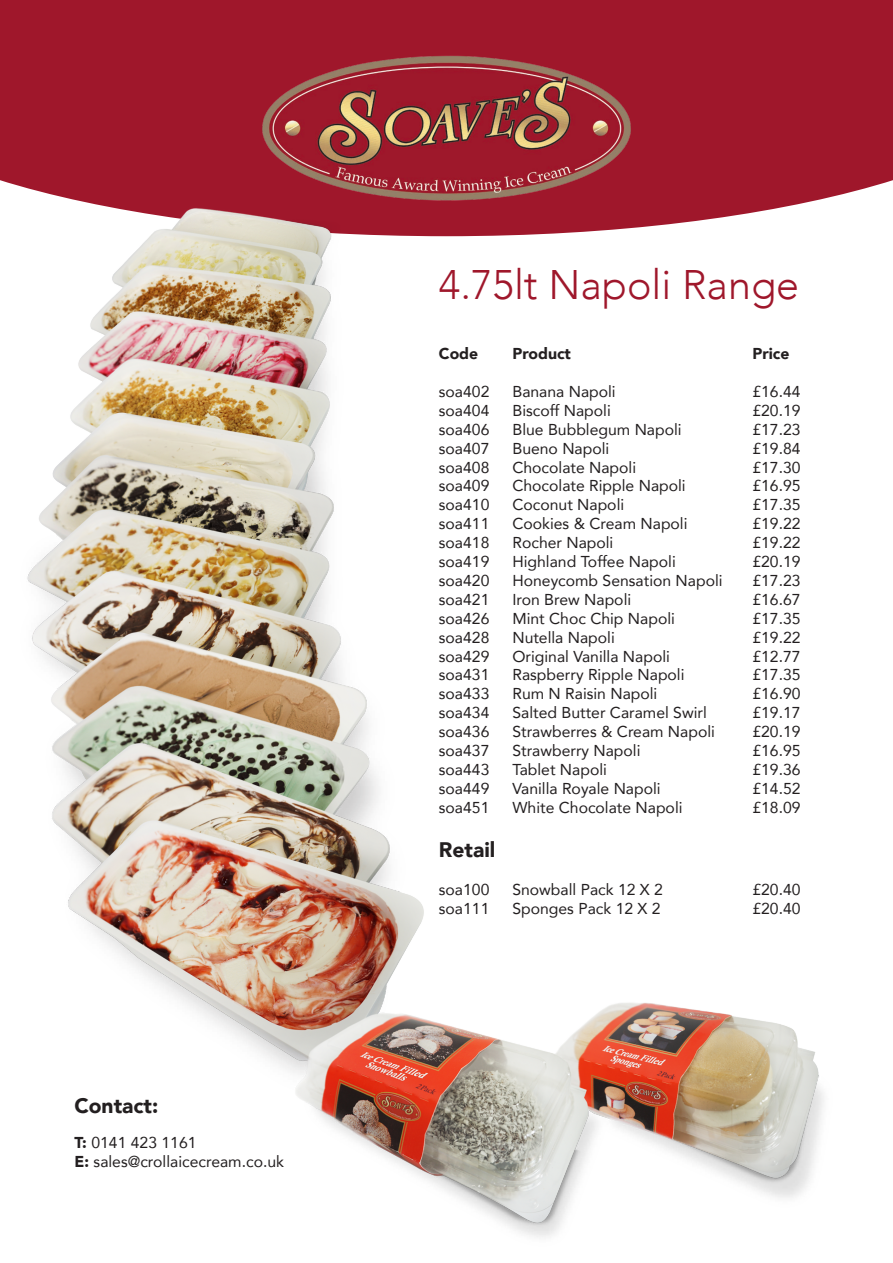
<style>
.page{position:relative;width:893px;height:1263px;background:#fff}
.page>*{position:absolute;margin:0;border:0;box-sizing:border-box;transform-origin:0 0}
.t1{font:300 41.25px "Avenir";color:#9f172b}
.t2{font:900 21px "Avenir";color:#231f20}
.t3{font:15.75px "Avenir";color:#231f20}
.t4{font:900 15.75px "Avenir";color:#231f20}
.s1{font-weight:900}
</style>
<div class="page">
<div style="left:0;top:0;width:893px;height:136px;background:#9f172b"></div>
<img style="left:0;top:136px;width:893px;height:1101px">
<img style="left:258px;top:51px;width:376px;height:155px">
<p class="t2" style="left:74px;top:1087px;width:85px">Contact:</p>
<p class="t3" style="left:74px;top:1130px;width:124px"><span class="s1">T:</span> 0141 423 1161</p>
<p class="t3" style="left:74px;top:1149px;width:211px"><span class="s1">E:</span> sales@crollaicecream.co.uk</p>
<p class="t1" style="left:439px;top:260px;width:362px">4.75lt Napoli Range</p>
<p class="t4" style="left:439px;top:340px;width:41px">Code</p>
<p class="t4" style="left:512px;top:340px;width:60px">Product</p>
<p class="t4" style="left:752px;top:340px;width:39px">Price</p>
<p class="t3" style="left:439px;top:379px;width:52px">soa402</p>
<p class="t3" style="left:512px;top:379px;width:105px">Banana Napoli</p>
<p class="t3" style="left:752px;top:379px;width:50px">£16.44</p>
<p class="t3" style="left:439px;top:398px;width:52px">soa404</p>
<p class="t3" style="left:512px;top:398px;width:100px">Biscoff Napoli</p>
<p class="t3" style="left:752px;top:398px;width:50px">£20.19</p>
<p class="t3" style="left:439px;top:417px;width:52px">soa406</p>
<p class="t3" style="left:512px;top:417px;width:171px">Blue Bubblegum Napoli</p>
<p class="t3" style="left:752px;top:417px;width:50px">£17.23</p>
<p class="t3" style="left:439px;top:435px;width:52px">soa407</p>
<p class="t3" style="left:512px;top:435px;width:98px">Bueno Napoli</p>
<p class="t3" style="left:752px;top:435px;width:50px">£19.84</p>
<p class="t3" style="left:439px;top:454px;width:52px">soa408</p>
<p class="t3" style="left:512px;top:454px;width:125px">Chocolate Napoli</p>
<p class="t3" style="left:752px;top:454px;width:50px">£17.30</p>
<p class="t3" style="left:439px;top:473px;width:52px">soa409</p>
<p class="t3" style="left:512px;top:473px;width:175px">Chocolate Ripple Napoli</p>
<p class="t3" style="left:752px;top:473px;width:50px">£16.95</p>
<p class="t3" style="left:439px;top:492px;width:52px">soa410</p>
<p class="t3" style="left:512px;top:492px;width:113px">Coconut Napoli</p>
<p class="t3" style="left:752px;top:492px;width:50px">£17.35</p>
<p class="t3" style="left:439px;top:511px;width:52px">soa411</p>
<p class="t3" style="left:512px;top:511px;width:177px">Cookies &amp; Cream Napoli</p>
<p class="t3" style="left:752px;top:511px;width:50px">£19.22</p>
<p class="t3" style="left:439px;top:530px;width:52px">soa418</p>
<p class="t3" style="left:512px;top:530px;width:102px">Rocher Napoli</p>
<p class="t3" style="left:752px;top:530px;width:50px">£19.22</p>
<p class="t3" style="left:439px;top:549px;width:52px">soa419</p>
<p class="t3" style="left:512px;top:549px;width:165px">Highland Toffee Napoli</p>
<p class="t3" style="left:752px;top:549px;width:50px">£20.19</p>
<p class="t3" style="left:439px;top:568px;width:52px">soa420</p>
<p class="t3" style="left:512px;top:568px;width:212px">Honeycomb Sensation Napoli</p>
<p class="t3" style="left:752px;top:568px;width:50px">£17.23</p>
<p class="t3" style="left:439px;top:587px;width:52px">soa421</p>
<p class="t3" style="left:512px;top:587px;width:120px">Iron Brew Napoli</p>
<p class="t3" style="left:752px;top:587px;width:50px">£16.67</p>
<p class="t3" style="left:439px;top:606px;width:52px">soa426</p>
<p class="t3" style="left:512px;top:606px;width:164px">Mint Choc Chip Napoli</p>
<p class="t3" style="left:752px;top:606px;width:50px">£17.35</p>
<p class="t3" style="left:439px;top:624px;width:52px">soa428</p>
<p class="t3" style="left:512px;top:624px;width:104px">Nutella Napoli</p>
<p class="t3" style="left:752px;top:624px;width:50px">£19.22</p>
<p class="t3" style="left:439px;top:643px;width:52px">soa429</p>
<p class="t3" style="left:512px;top:643px;width:159px">Original Vanilla Napoli</p>
<p class="t3" style="left:752px;top:643px;width:50px">£12.77</p>
<p class="t3" style="left:439px;top:662px;width:52px">soa431</p>
<p class="t3" style="left:512px;top:662px;width:174px">Raspberry Ripple Napoli</p>
<p class="t3" style="left:752px;top:662px;width:50px">£17.35</p>
<p class="t3" style="left:439px;top:681px;width:52px">soa433</p>
<p class="t3" style="left:512px;top:681px;width:146px">Rum N Raisin Napoli</p>
<p class="t3" style="left:752px;top:681px;width:50px">£16.90</p>
<p class="t3" style="left:439px;top:700px;width:52px">soa434</p>
<p class="t3" style="left:512px;top:700px;width:196px">Salted Butter Caramel Swirl</p>
<p class="t3" style="left:752px;top:700px;width:50px">£19.17</p>
<p class="t3" style="left:439px;top:719px;width:52px">soa436</p>
<p class="t3" style="left:512px;top:719px;width:204px">Strawberres &amp; Cream Napoli</p>
<p class="t3" style="left:752px;top:719px;width:50px">£20.19</p>
<p class="t3" style="left:439px;top:738px;width:52px">soa437</p>
<p class="t3" style="left:512px;top:738px;width:130px">Strawberry Napoli</p>
<p class="t3" style="left:752px;top:738px;width:50px">£16.95</p>
<p class="t3" style="left:439px;top:757px;width:52px">soa443</p>
<p class="t3" style="left:512px;top:757px;width:96px">Tablet Napoli</p>
<p class="t3" style="left:752px;top:757px;width:50px">£19.36</p>
<p class="t3" style="left:439px;top:776px;width:52px">soa449</p>
<p class="t3" style="left:512px;top:776px;width:150px">Vanilla Royale Napoli</p>
<p class="t3" style="left:752px;top:776px;width:50px">£14.52</p>
<p class="t3" style="left:439px;top:795px;width:52px">soa451</p>
<p class="t3" style="left:512px;top:795px;width:172px">White Chocolate Napoli</p>
<p class="t3" style="left:752px;top:795px;width:50px">£18.09</p>
<p class="t2" style="left:439px;top:831px;width:58px">Retail</p>
<p class="t3" style="left:439px;top:876px;width:52px">soa100</p>
<p class="t3" style="left:512px;top:876px;width:152px">Snowball Pack 12 X 2</p>
<p class="t3" style="left:752px;top:876px;width:50px">£20.40</p>
<p class="t3" style="left:439px;top:895px;width:52px">soa111</p>
<p class="t3" style="left:512px;top:895px;width:150px">Sponges Pack 12 X 2</p>
<p class="t3" style="left:752px;top:895px;width:50px">£20.40</p>
</div>
